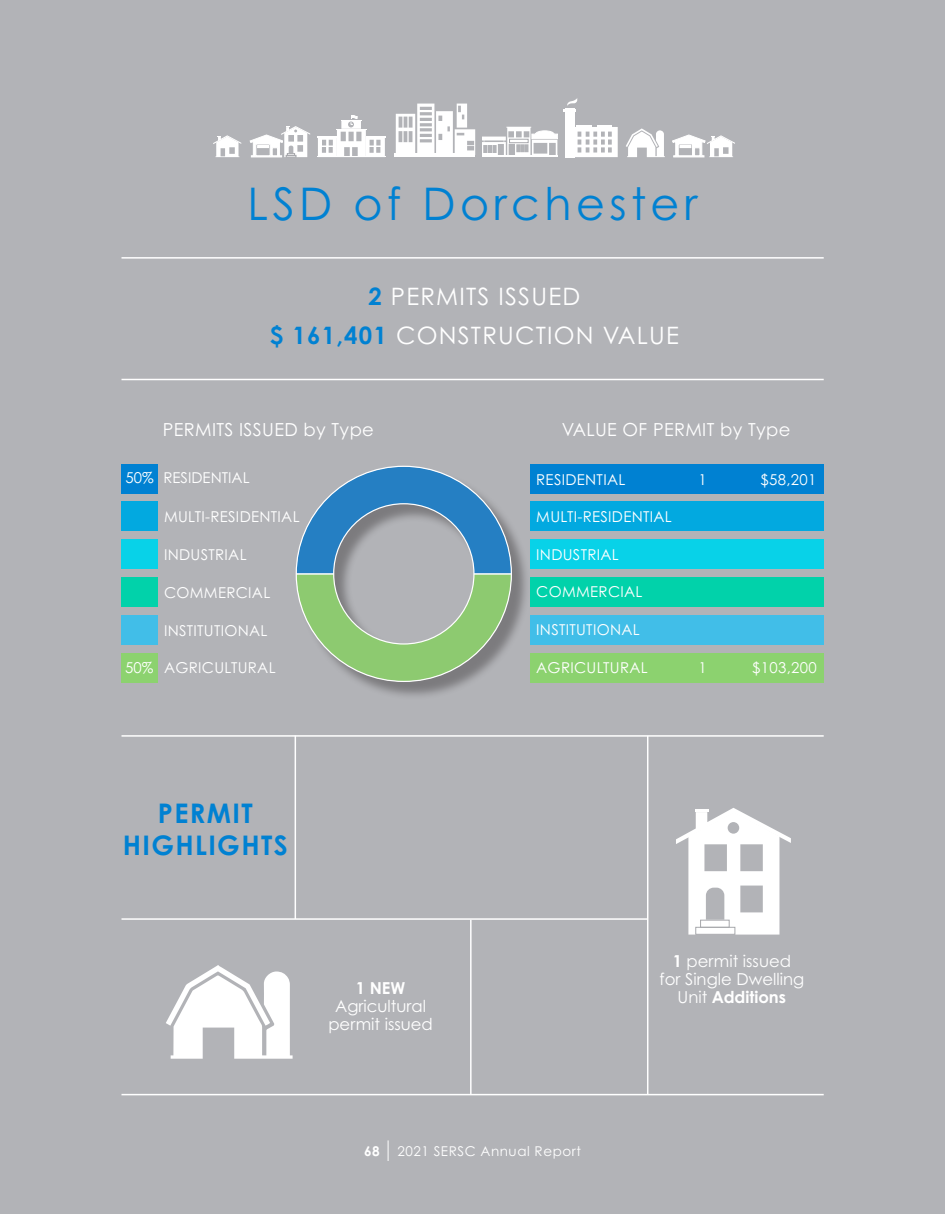
<style>
.page{position:relative;width:945px;height:1215px;background:#fff}
.page>*{position:absolute;margin:0;border:0;box-sizing:border-box;transform-origin:0 0}
.t1{font:45px "Century Gothic Pro";letter-spacing:.1em;color:#0081d2}
.t2{font:700 27px/32.4px "Century Gothic Pro";letter-spacing:.05em;color:#0081d2;text-align:center}
.t3{font:24px "Century Gothic Pro";letter-spacing:.05em;color:#fff}
.t4{font:18px "Century Gothic Pro";letter-spacing:.02em;color:#fff}
.t5{font:16.5px/18px "Century Gothic Pro";color:#fff;text-align:center}
.t6{font:15px "Century Gothic Pro";letter-spacing:.02em;color:#fff}
.t7{font:15px "Century Gothic Pro";color:#fff}
.t8{font:13.5px "Century Gothic Pro";letter-spacing:.04em;color:#fff}
.t9{font:700 13.5px "Century Gothic Pro";color:#fff}
.s1{font-weight:700;color:#0081d2}
.s2{font-weight:700}
</style>
<div class="page">
<div style="left:0;top:0;width:945px;height:1213px;background:#b2b3b7"></div>
<hr style="left:122px;top:918px;width:526px;height:2px;background:#fff">
<hr style="left:295px;top:735px;width:1px;height:184px;background:#fff">
<hr style="left:470px;top:920px;width:2px;height:174px;background:#fff">
<hr style="left:647px;top:736px;width:1px;height:358px;background:#fff">
<div style="left:530px;top:464px;width:294px;height:29px;background:#0081d2"></div>
<div style="left:530px;top:502px;width:294px;height:29px;background:#02a9e0"></div>
<div style="left:530px;top:539px;width:294px;height:30px;background:#08d2e8"></div>
<div style="left:530px;top:577px;width:293px;height:30px;background:#01d2aa"></div>
<div style="left:530px;top:615px;width:294px;height:30px;background:#41bee8"></div>
<hr style="left:122px;top:735px;width:702px;height:2px;background:#fff">
<hr style="left:122px;top:1094px;width:702px;height:1px;background:#fff">
<div style="left:121px;top:464px;width:37px;height:29px;background:#0081d2"></div>
<div style="left:121px;top:502px;width:37px;height:29px;background:#02a9e0"></div>
<div style="left:121px;top:539px;width:37px;height:30px;background:#08d2e8"></div>
<div style="left:121px;top:577px;width:37px;height:30px;background:#01d2aa"></div>
<div style="left:121px;top:615px;width:37px;height:30px;background:#41bee8"></div>
<div style="left:121px;top:653px;width:37px;height:29px;background:#8cd26f"></div>
<div style="left:530px;top:653px;width:294px;height:29px;background:#8cd26f"></div>
<hr style="left:122px;top:379px;width:702px;height:1px;background:#fff">
<hr style="left:122px;top:257px;width:702px;height:2px;background:#fff">
<svg style="left:388px;top:1140px;width:1px;height:21px"></svg>
<div style="left:298px;top:468px;width:232px;height:232px;background:#231f20;opacity:.38"></div>
<svg style="left:296px;top:466px;width:216px;height:216px"></svg>
<div style="left:565px;top:108px;width:9px;height:49px;background:#fff"></div>
<svg style="left:564px;top:98px;width:13px;height:14px"></svg>
<svg style="left:574px;top:125px;width:44px;height:32px"></svg>
<svg style="left:317px;top:115px;width:69px;height:42px"></svg>
<hr style="left:395px;top:154px;width:80px;height:3px;background:#fff">
<svg style="left:396px;top:104px;width:79px;height:50px"></svg>
<svg style="left:250px;top:126px;width:60px;height:31px"></svg>
<svg style="left:482px;top:127px;width:75px;height:29px"></svg>
<div style="left:509px;top:139px;width:19px;height:4px;border:1px solid #a8a9ad"></div>
<hr style="left:482px;top:156px;width:75px;height:1px;background:#fff">
<svg style="left:213px;top:135px;width:28px;height:22px"></svg>
<svg style="left:672px;top:135px;width:63px;height:22px"></svg>
<svg style="left:626px;top:128px;width:39px;height:29px"></svg>
<svg style="left:676px;top:808px;width:115px;height:127px"></svg>
<svg style="left:166px;top:965px;width:127px;height:94px"></svg>
<p class="t1" style="left:248px;top:176px;width:451px">LSD of Dorchester</p>
<p class="t3" style="left:368px;top:281px;width:213px"><span class="s1">2</span> PERMITS ISSUED</p>
<p class="t3" style="left:270px;top:320px;width:411px"><span class="s1">$ 161,401</span> CONSTRUCTION VALUE</p>
<p class="t4" style="left:163px;top:419px;width:213px">PERMITS ISSUED by Type</p>
<p class="t7" style="left:126px;top:469px;width:125px">50% RESIDENTIAL</p>
<p class="t6" style="left:164px;top:508px;width:137px">MULTI-RESIDENTIAL</p>
<p class="t6" style="left:164px;top:546px;width:84px">INDUSTRIAL</p>
<p class="t6" style="left:164px;top:583px;width:108px">COMMERCIAL</p>
<p class="t6" style="left:164px;top:621px;width:105px">INSTITUTIONAL</p>
<p class="t6" style="left:125px;top:659px;width:152px">50% AGRICULTURAL</p>
<p class="t2" style="left:123px;top:796px;width:166px">PERMIT<br>HIGHLIGHTS</p>
<p class="t5" style="left:328px;top:979px;width:106px"><span class="s2">1 NEW<br></span>Agricultural permit issued</p>
<p class="t4" style="left:562px;top:419px;width:230px">VALUE OF PERMIT by Type</p>
<p class="t6" style="left:536px;top:471px;width:91px">RESIDENTIAL</p>
<p class="t6" style="left:699px;top:471px;width:10px">1</p>
<p class="t6" style="left:761px;top:471px;width:57px">$58,201</p>
<p class="t6" style="left:536px;top:507px;width:137px">MULTI-RESIDENTIAL</p>
<p class="t6" style="left:536px;top:545px;width:84px">INDUSTRIAL</p>
<p class="t6" style="left:536px;top:583px;width:108px">COMMERCIAL</p>
<p class="t6" style="left:536px;top:621px;width:105px">INSTITUTIONAL</p>
<p class="t6" style="left:536px;top:659px;width:113px">AGRICULTURAL</p>
<p class="t6" style="left:699px;top:659px;width:10px">1</p>
<p class="t6" style="left:752px;top:659px;width:66px">$103,200</p>
<p class="t5" style="left:660px;top:951px;width:146px"><span class="s2">1</span> permit issued<br>for Single Dwelling<br>Unit <span class="s2">Additions</span></p>
<p class="t9" style="left:364px;top:1142px;width:17px">68</p>
<p class="t8" style="left:397px;top:1143px;width:185px">2021 SERSC Annual Report</p>
</div>
